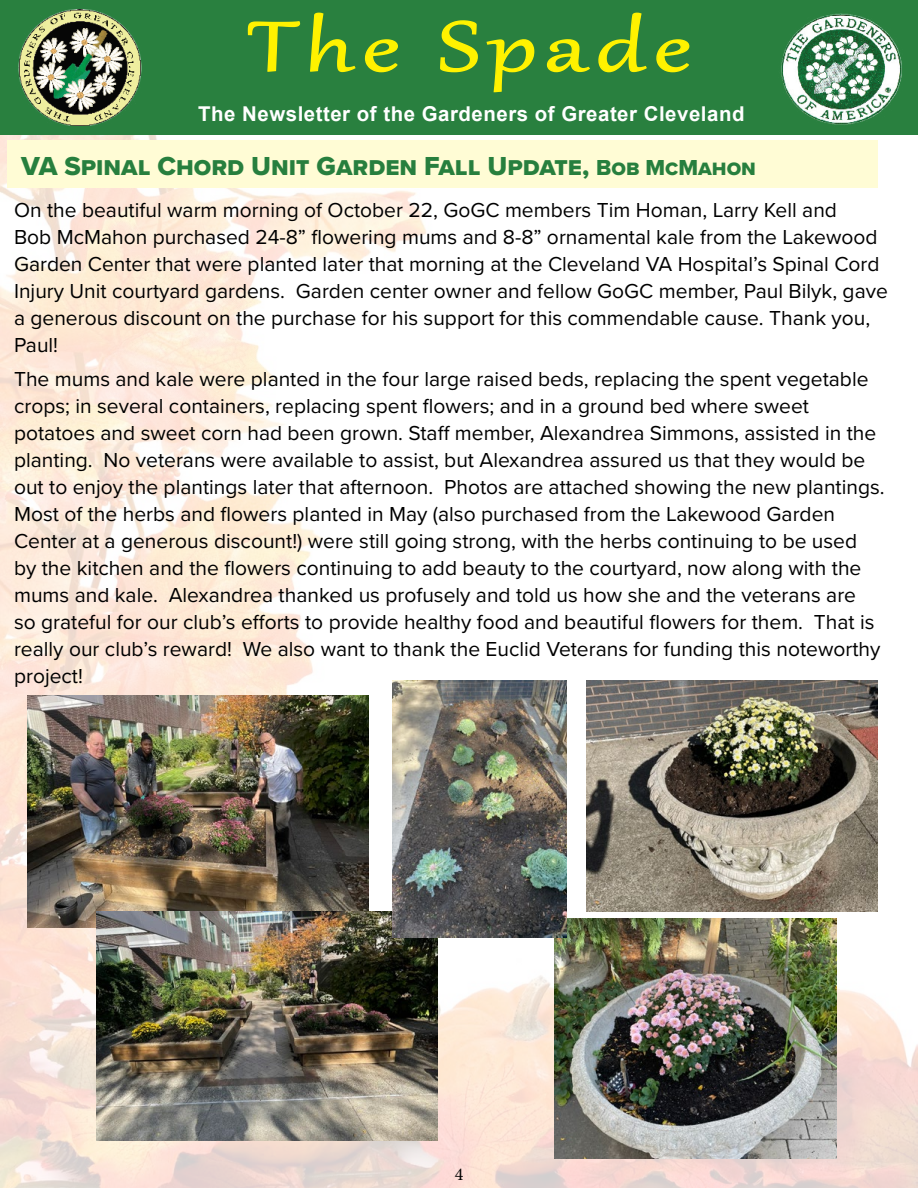
<style>
.page{position:relative;width:918px;height:1188px;background:#fff}
.page>*{position:absolute;margin:0;border:0;box-sizing:border-box;transform-origin:0 0}
.t1{font:86.1px "Gabriola";letter-spacing:.075em;color:#fff200;scale:1.36 1}
.t2{font:27px "Proxima Nova Extrabld";color:#277f3e}
.t3{font:21px/27px "Proxima Nova";color:#000}
.t4{font:700 20.4px "Arial";letter-spacing:.025em;color:#fff}
.t5{font:18px "Minion Pro";color:#000}
.s1{font-size:22.5px}
</style>
<div class="page">
<img style="left:0;top:135px;width:918px;height:1053px">
<div style="left:8px;top:140px;width:870px;height:48px;background:#fffcd5"></div>
<img style="left:27px;top:696px;width:341px;height:232px">
<img style="left:586px;top:680px;width:292px;height:232px">
<img style="left:554px;top:918px;width:282px;height:241px">
<img style="left:96px;top:912px;width:341px;height:228px">
<img style="left:392px;top:680px;width:175px;height:257px">
<div style="left:0;top:0;width:918px;height:135px;background:#29803f"></div>
<img style="left:18px;top:10px;width:124px;height:115px">
<img style="left:781px;top:13px;width:121px;height:112px">
<svg style="left:247px;top:21px;width:54px;height:51px"></svg>
<svg style="left:310px;top:12px;width:46px;height:61px"></svg>
<svg style="left:364px;top:39px;width:34px;height:34px"></svg>
<svg style="left:440px;top:20px;width:38px;height:53px"></svg>
<svg style="left:486px;top:39px;width:49px;height:54px"></svg>
<svg style="left:546px;top:39px;width:44px;height:34px"></svg>
<svg style="left:598px;top:12px;width:49px;height:61px"></svg>
<svg style="left:656px;top:39px;width:34px;height:34px"></svg>
<h1 class="t1" style="left:248px;top:-10px;width:327px">The Spade</h1>
<p class="t4" style="left:198px;top:99px;width:548px">The Newsletter of the Gardeners of Greater Cleveland</p>
<p class="t2" style="left:21px;top:146px;width:737px">VA Spinal Chord Unit Garden Fall Update, <span class="s1">Bob McMahon</span></p>
<p class="t3" style="left:14px;top:196px;width:875px">On the beautiful warm morning of October 22, GoGC members Tim Homan, Larry Kell and<br>Bob McMahon purchased 24-8” flowering mums and 8-8” ornamental kale from the Lakewood Garden Center that were planted later that morning at the Cleveland VA Hospital’s Spinal Cord Injury Unit courtyard gardens. Garden center owner and fellow GoGC member, Paul Bilyk, gave a generous discount on the purchase for his support for this commendable cause. Thank you, Paul!</p>
<p class="t3" style="left:14px;top:365px;width:872px">The mums and kale were planted in the four large raised beds, replacing the spent vegetable crops; in several containers, replacing spent flowers; and in a ground bed where sweet potatoes and sweet corn had been grown. Staff member, Alexandrea Simmons, assisted in the planting. No veterans were available to assist, but Alexandrea assured us that they would be out to enjoy the plantings later that afternoon. Photos are attached showing the new plantings.<br>Most of the herbs and flowers planted in May (also purchased from the Lakewood Garden Center at a generous discount!) were still going strong, with the herbs continuing to be used by the kitchen and the flowers continuing to add beauty to the courtyard, now along with the mums and kale. Alexandrea thanked us profusely and told us how she and the veterans are<br>so grateful for our club’s efforts to provide healthy food and beautiful flowers for them. That is really our club’s reward! We also want to thank the Euclid Veterans for funding this noteworthy project!</p>
<p class="t5" style="left:455px;top:1162px;width:10px">4</p>
</div>
